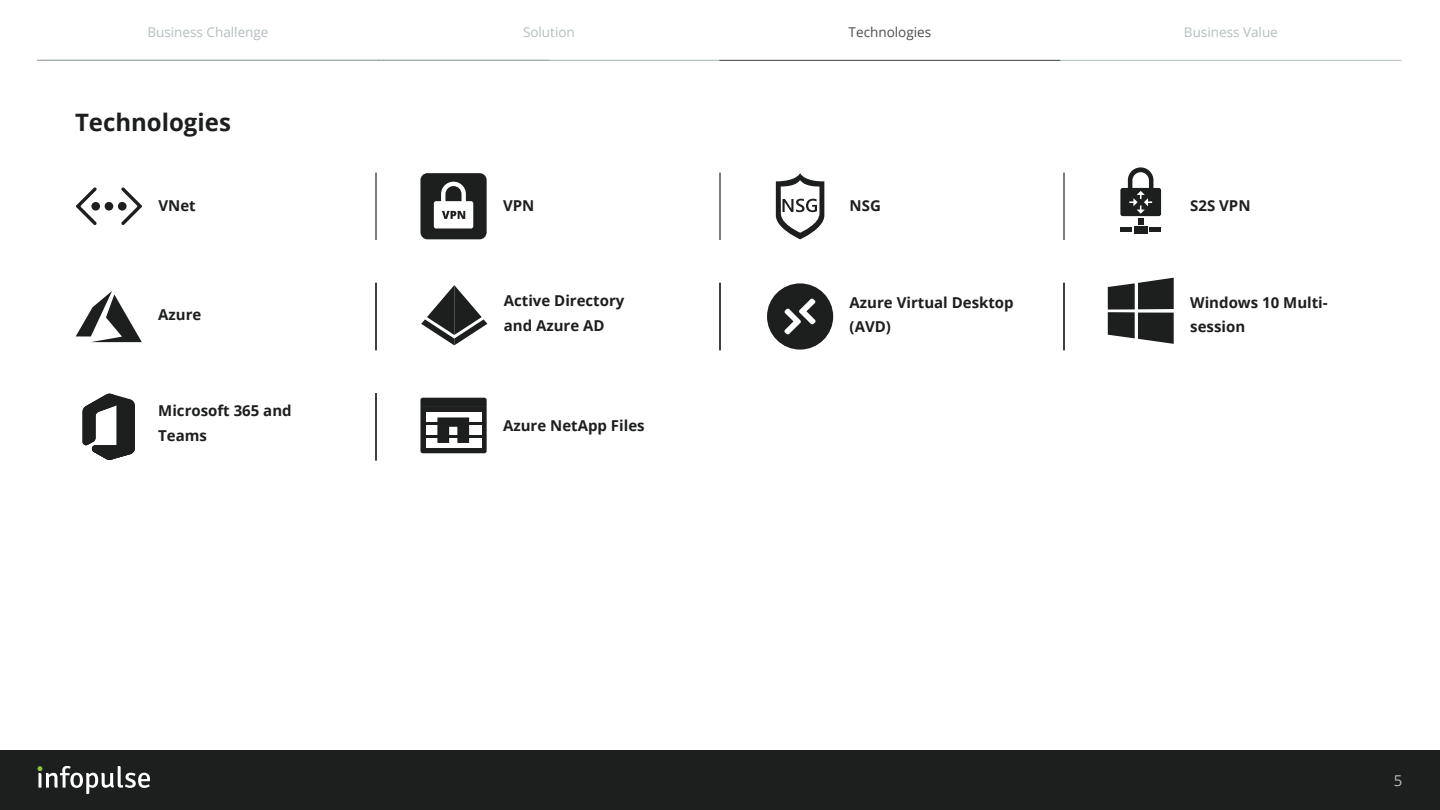
<style>
.page{position:relative;width:1440px;height:810px;background:#fff}
.page>*{position:absolute;margin:0;border:0;box-sizing:border-box;transform-origin:0 0}
.t1{font:700 24px "Open Sans";color:#1d1e1e}
.t2{font:700 15px/24.8px "Open Sans";color:#1d1e1e}
.t3{font:15px "Open Sans";color:#b5bec0}
.t4{font:13.5px "Open Sans";color:#b5bec0}
.t5{font:13.5px "Open Sans";color:#4b4d4d}
</style>
<div class="page">
<div style="left:0;top:750px;width:1440px;height:60px;background:#1d1e1e"></div>
<svg style="left:37px;top:766px;width:113px;height:28px"></svg>
<svg style="left:76px;top:187px;width:21px;height:38px"></svg>
<svg style="left:121px;top:187px;width:21px;height:38px"></svg>
<div style="left:91px;top:202px;width:9px;height:9px;background:#1d1e1e;border-radius:50%"></div>
<div style="left:105px;top:202px;width:8px;height:9px;background:#1d1e1e;border-radius:50%"></div>
<div style="left:118px;top:202px;width:9px;height:9px;background:#1d1e1e;border-radius:50%"></div>
<svg style="left:420px;top:398px;width:67px;height:55px"></svg>
<div style="left:420px;top:173px;width:67px;height:66px;background:#1d1e1e;border-radius:7px"></div>
<svg style="left:434px;top:182px;width:39px;height:46px"></svg>
<svg style="left:76px;top:291px;width:66px;height:51px"></svg>
<svg style="left:83px;top:394px;width:52px;height:66px"></svg>
<hr style="left:1064px;top:172px;width:1px;height:68px;background:#000">
<hr style="left:1064px;top:283px;width:1px;height:67px;background:#000">
<hr style="left:720px;top:172px;width:1px;height:68px;background:#000">
<hr style="left:720px;top:283px;width:1px;height:67px;background:#000">
<svg style="left:421px;top:285px;width:66px;height:60px"></svg>
<hr style="left:376px;top:172px;width:1px;height:68px;background:#000">
<hr style="left:376px;top:393px;width:1px;height:67px;background:#000">
<hr style="left:376px;top:283px;width:1px;height:67px;background:#000">
<svg style="left:1120px;top:167px;width:41px;height:58px"></svg>
<div style="left:1134px;top:226px;width:14px;height:8px;background:#1d1e1e"></div>
<hr style="left:1120px;top:228px;width:12px;height:4px;background:#1d1e1e">
<hr style="left:1150px;top:228px;width:11px;height:4px;background:#1d1e1e">
<svg style="left:1108px;top:278px;width:66px;height:66px"></svg>
<svg style="left:776px;top:173px;width:48px;height:66px"></svg>
<svg style="left:767px;top:283px;width:66px;height:67px"></svg>
<hr style="left:38px;top:60px;width:340px;height:1px;background:#b5bec0">
<hr style="left:378px;top:60px;width:341px;height:1px;background:#b5bec0">
<hr style="left:719px;top:60px;width:341px;height:1px;background:#4b4d4d">
<hr style="left:1060px;top:60px;width:341px;height:1px;background:#b5bec0">
<p class="t4" style="left:147px;top:22px;width:123px">Business Challenge</p>
<p class="t4" style="left:523px;top:22px;width:53px">Solution</p>
<p class="t5" style="left:849px;top:22px;width:84px">Technologies</p>
<p class="t4" style="left:1184px;top:22px;width:95px">Business Value</p>
<h1 class="t1" style="left:75px;top:105px;width:157px">Technologies</h1>
<p class="t2" style="left:158px;top:193px;width:39px">VNet</p>
<p class="t2" style="left:850px;top:193px;width:33px">NSG</p>
<p class="t2" style="left:503px;top:193px;width:33px">VPN</p>
<p class="t2" style="left:158px;top:302px;width:45px">Azure</p>
<p class="t2" style="left:158px;top:398px;width:135px">Microsoft 365 and<br>Teams</p>
<p class="t2" style="left:504px;top:288px;width:122px">Active Directory and Azure AD</p>
<p class="t2" style="left:503px;top:413px;width:143px">Azure NetApp Files</p>
<p class="t2" style="left:850px;top:289px;width:166px">Azure Virtual Desktop (AVD)</p>
<p class="t2" style="left:1190px;top:193px;width:62px">S2S VPN</p>
<p class="t2" style="left:1190px;top:289px;width:139px">Windows 10 Multi&shy;session</p>
<p class="t3" style="left:1394px;top:770px;width:10px">5</p>
</div>
